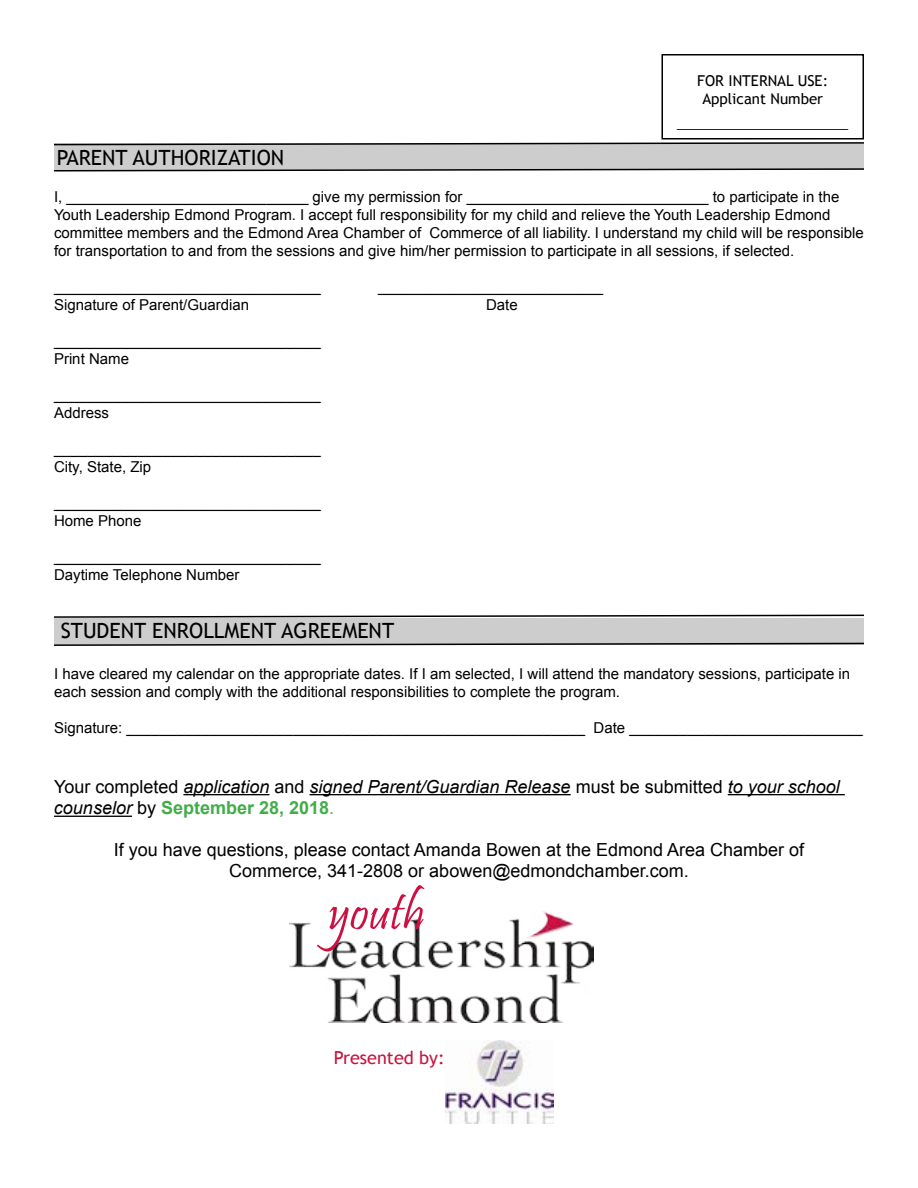
<style>
.page{position:relative;width:918px;height:1188px;background:#fff}
.page>*{position:absolute;margin:0;border:0;box-sizing:border-box;transform-origin:0 0}
.t1{font:53.25px "Pristina";color:#cd1041}
.t2{font:21px "Trebuchet MS";color:#000}
.t3{font:18px/21.6px "Arial";color:#000;text-align:center}
.t4{font:italic 18px/21.6px "Arial";color:#000}
.t5{font:18px "Times New Roman";color:#000}
.t6{font:18px "Trebuchet MS";color:#c7123f}
.t7{font:15px/18px "Arial";color:#000}
.t8{font:15px/18px "Trebuchet MS";color:#000;text-align:center}
.s1{font-style:normal}
.s2{font-weight:700;font-style:normal;color:#41ad49}
.s3{font-style:normal;color:#41ad49}
</style>
<div class="page">
<svg style="left:54px;top:142px;width:810px;height:2px"></svg>
<svg style="left:54px;top:170px;width:691px;height:2px"></svg>
<div style="left:54px;top:144px;width:810px;height:26px;background:#cdcdcd"></div>
<svg style="left:54px;top:614px;width:810px;height:4px"></svg>
<svg style="left:54px;top:644px;width:810px;height:2px"></svg>
<div style="left:54px;top:618px;width:810px;height:26px;background:#cdcdcd"></div>
<hr style="left:183px;top:794px;width:86px;height:1px;background:#000">
<hr style="left:310px;top:794px;width:261px;height:1px;background:#000">
<hr style="left:728px;top:794px;width:117px;height:1px;background:#000">
<hr style="left:54px;top:816px;width:78px;height:1px;background:#000">
<div style="left:662px;top:54px;width:202px;height:86px;border:2px solid #000"></div>
<img style="left:290px;top:912px;width:304px;height:111px">
<img style="left:446px;top:1040px;width:108px;height:84px">
<h2 class="t2" style="left:57px;top:146px;width:229px">PARENT AUTHORIZATION</h2>
<p class="t8" style="left:697px;top:72px;width:132px">FOR INTERNAL USE:<br>Applicant Number</p>
<p class="t5" style="left:677px;top:107px;width:172px">___________________</p>
<p class="t7" style="left:54px;top:188px;width:811px">I, _____________________________ give my permission for _____________________________ to participate in the Youth Leadership Edmond Program. I accept full responsibility for my child and relieve the Youth Leadership Edmond committee members and the Edmond Area Chamber of Commerce of all liability. I understand my child will be responsible for transportation to and from the sessions and give him/her permission to participate in all sessions, if selected.</p>
<p class="t7" style="left:54px;top:278px;width:268px">________________________________</p>
<p class="t7" style="left:378px;top:278px;width:227px">___________________________</p>
<p class="t7" style="left:54px;top:296px;width:197px">Signature of Parent/Guardian</p>
<p class="t7" style="left:486px;top:296px;width:33px">Date</p>
<p class="t7" style="left:54px;top:332px;width:268px">________________________________<br>Print Name</p>
<p class="t7" style="left:54px;top:386px;width:268px">________________________________<br>Address</p>
<p class="t7" style="left:54px;top:440px;width:268px">________________________________<br>City, State, Zip</p>
<p class="t7" style="left:54px;top:494px;width:268px">________________________________<br>Home Phone</p>
<p class="t7" style="left:54px;top:548px;width:268px">________________________________<br>Daytime Telephone Number</p>
<h2 class="t2" style="left:61px;top:618px;width:335px">STUDENT ENROLLMENT AGREEMENT</h2>
<p class="t7" style="left:54px;top:665px;width:798px">I have cleared my calendar on the appropriate dates. If I am selected, I will attend the mandatory sessions, participate in each session and comply with the additional responsibilities to complete the program.</p>
<p class="t7" style="left:54px;top:719px;width:810px">Signature: _______________________________________________________ Date ____________________________</p>
<p class="t4" style="left:54px;top:776px;width:787px"><span class="s1">Your completed</span> application <span class="s1">and</span> signed Parent/Guardian Release <span class="s1">must be submitted</span> to your school counselor <span class="s1">by</span> <span class="s2">September 28, 2018</span><span class="s3">.</span></p>
<p class="t3" style="left:114px;top:839px;width:692px">If you have questions, please contact Amanda Bowen at the Edmond Area Chamber of<br>Commerce, 341-2808 or abowen@edmondchamber.com.</p>
<h1 class="t1" style="left:328px;top:882px;width:98px">youth</h1>
<p class="t6" style="left:334px;top:1047px;width:112px">Presented by:</p>
</div>
